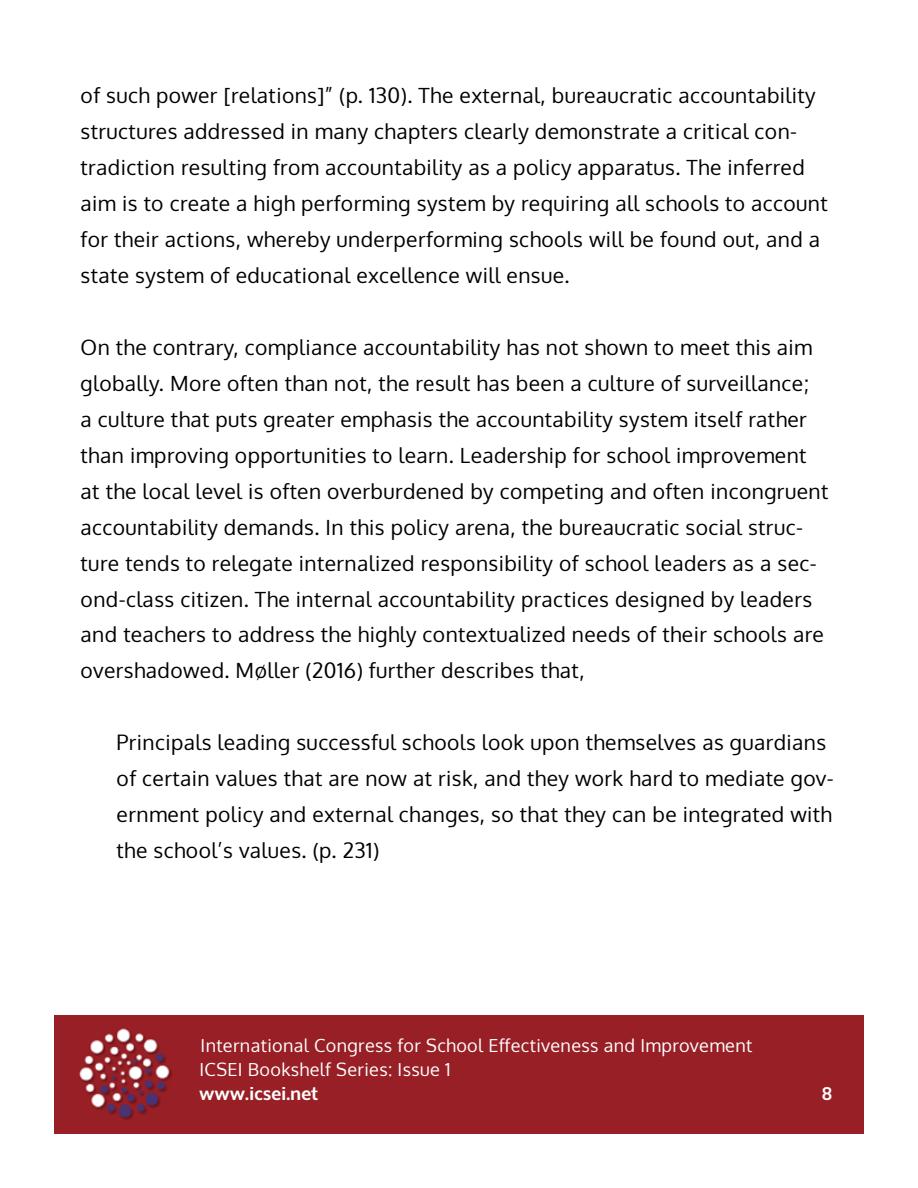
<style>
.page{position:relative;width:918px;height:1188px;background:#fff}
.page>*{position:absolute;margin:0;border:0;box-sizing:border-box;transform-origin:0 0}
.t1{font:21px/36px "Oxygen";letter-spacing:.02em;color:#010000}
.t2{font:18px/24px "Oxygen";letter-spacing:.02em;color:#fff}
.t3{font:700 18px "Oxygen";letter-spacing:.02em;color:#fff}
</style>
<div class="page">
<div style="left:54px;top:1015px;width:809px;height:119px;background:#981f26"></div>
<img style="left:80px;top:1028px;width:92px;height:92px">
<p class="t1" style="left:81px;top:77px;width:749px">of such power [relations]” (p. 130). The external, bureaucratic accountability structures addressed in many chapters clearly demonstrate a critical con&shy;tradiction resulting from accountability as a policy apparatus. The inferred aim is to create a high performing system by requiring all schools to account for their actions, whereby underperforming schools will be found out, and a state system of educational excellence will ensue.</p>
<p class="t1" style="left:81px;top:329px;width:749px">On the contrary, compliance accountability has not shown to meet this aim globally. More often than not, the result has been a culture of surveillance;<br>a culture that puts greater emphasis the accountability system itself rather than improving opportunities to learn. Leadership for school improvement at the local level is often overburdened by competing and often incongruent accountability demands. In this policy arena, the bureaucratic social struc&shy;ture tends to relegate internalized responsibility of school leaders as a sec&shy;ond-class citizen. The internal accountability practices designed by leaders and teachers to address the highly contextualized needs of their schools are overshadowed. Møller (2016) further describes that,</p>
<p class="t1" style="left:117px;top:725px;width:719px">Principals leading successful schools look upon themselves as guardians of certain values that are now at risk, and they work hard to mediate gov&shy;ernment policy and external changes, so that they can be integrated with the school’s values. (p. 231)</p>
<p class="t2" style="left:200px;top:1034px;width:554px">International Congress for School Effectiveness and Improvement<br>ICSEI Bookshelf Series: Issue 1</p>
<p class="t3" style="left:200px;top:1083px;width:120px">www.icsei.net</p>
<p class="t3" style="left:822px;top:1083px;width:11px">8</p>
</div>
